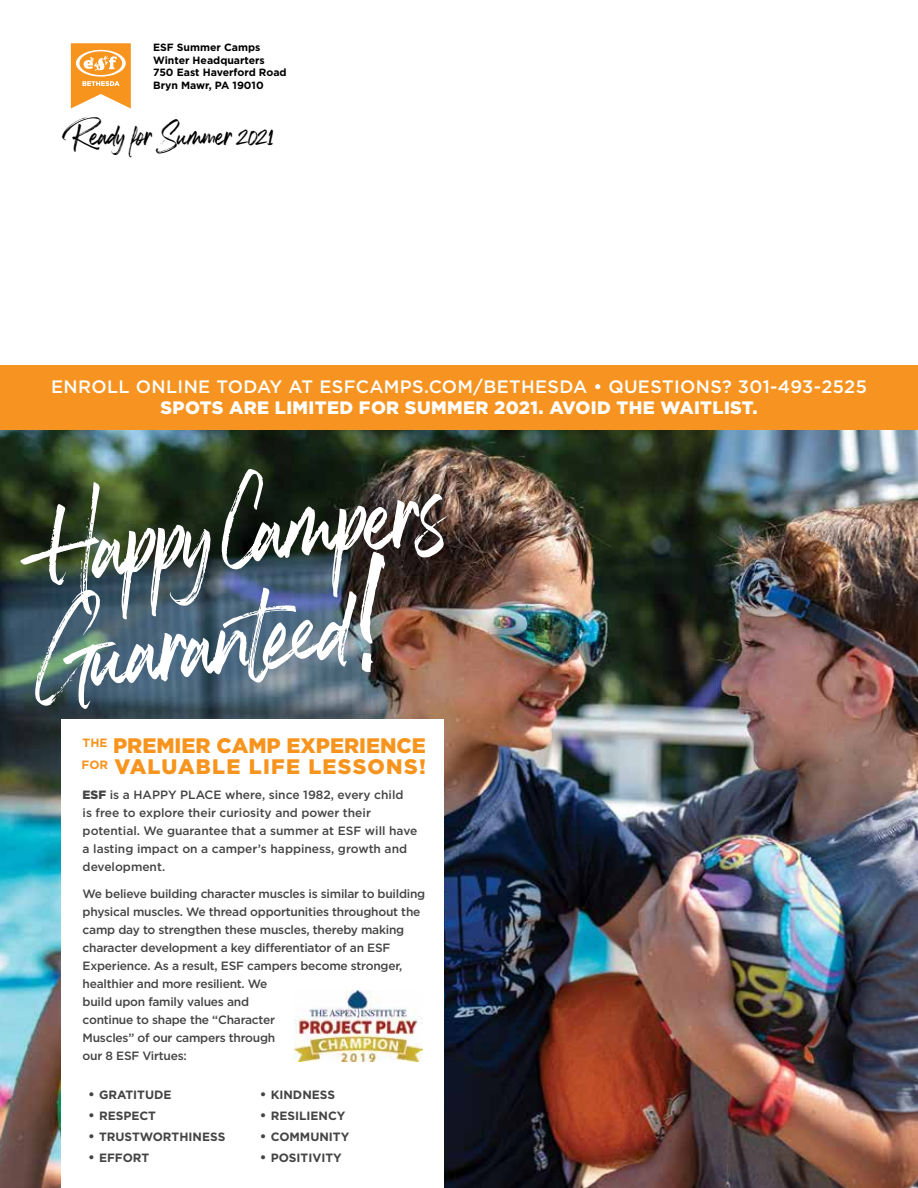
<style>
.page{position:relative;width:918px;height:1188px;background:#fff}
.page>*{position:absolute;margin:0;border:0;box-sizing:border-box;transform-origin:0 0}
.t1{font:28.5px "Rockville Solid";letter-spacing:-.085em;color:#000}
.t2{font:900 21px/21.5px "Gotham";color:#f7941e}
.t3{font:500 18px "Gotham";letter-spacing:.02em;color:#fff}
.t4{font:900 18px "Gotham";letter-spacing:.02em;color:#fff}
.t5{font:500 12px/18px "Gotham";letter-spacing:-.02em;color:#444}
.t6{font:500 12px/18px "Gotham";color:#444}
.t7{font:700 12px "Gotham";color:#444}
.t8{font:700 10.5px/12.6px "Gotham";color:#000101}
.s1{font-weight:900}
.s2{font-size:13.5px}
</style>
<div class="page">
<img style="left:0;top:430px;width:918px;height:758px">
<div style="left:0;top:366px;width:918px;height:64px;background:#f79421"></div>
<svg style="left:35px;top:620px;width:350px;height:89px"></svg>
<img style="left:20px;top:469px;width:430px;height:151px">
<div style="left:62px;top:720px;width:382px;height:468px;background:#fff"></div>
<img style="left:294px;top:990px;width:128px;height:71px">
<svg style="left:71px;top:43px;width:60px;height:66px"></svg>
<p class="t8" style="left:153px;top:41px;width:135px">ESF Summer Camps<br>Winter Headquarters<br>750 East Haverford Road<br>Bryn Mawr, PA 19010</p>
<h1 class="t1" style="left:62px;top:118px;width:213px">Ready for Summer 2021</h1>
<h3 class="t3" style="left:51px;top:374px;width:817px">ENROLL ONLINE TODAY AT ESFCAMPS.COM/BETHESDA • QUESTIONS? 301-493-2525</h3>
<h3 class="t4" style="left:160px;top:395px;width:599px">SPOTS ARE LIMITED FOR SUMMER 2021. AVOID THE WAITLIST.</h3>
<h2 class="t2" style="left:82px;top:734px;width:346px"><sup>THE</sup> PREMIER CAMP EXPERIENCE<br><sup>FOR</sup> VALUABLE LIFE LESSONS!</h2>
<p class="t6" style="left:83px;top:786px;width:336px"><span class="s1">ESF</span> is a HAPPY PLACE where, since 1982, every child<br>is free to explore their curiosity and power their potential. We guarantee that a summer at ESF will have a lasting impact on a camper’s happiness, growth and development.</p>
<p class="t5" style="left:83px;top:885px;width:344px">We believe building character muscles is similar to building physical muscles. We thread opportunities throughout the camp day to strengthen these muscles, thereby making character development a key differentiator of an ESF Experience. As a result, ESF campers become stronger, healthier and more resilient. We<br>build upon family values and<br>continue to shape the “Character<br>Muscles” of our campers through<br>our 8 ESF Virtues:</p>
<p class="t7" style="left:88px;top:1087px;width:85px"><span class="s2">•</span> GRATITUDE</p>
<p class="t7" style="left:88px;top:1108px;width:69px"><span class="s2">•</span> RESPECT</p>
<p class="t7" style="left:88px;top:1129px;width:139px"><span class="s2">•</span> TRUSTWORTHINESS</p>
<p class="t7" style="left:88px;top:1150px;width:63px"><span class="s2">•</span> EFFORT</p>
<p class="t7" style="left:260px;top:1087px;width:77px"><span class="s2">•</span> KINDNESS</p>
<p class="t7" style="left:260px;top:1108px;width:87px"><span class="s2">•</span> RESILIENCY</p>
<p class="t7" style="left:260px;top:1129px;width:91px"><span class="s2">•</span> COMMUNITY</p>
<p class="t7" style="left:260px;top:1150px;width:83px"><span class="s2">•</span> POSITIVITY</p>
</div>
